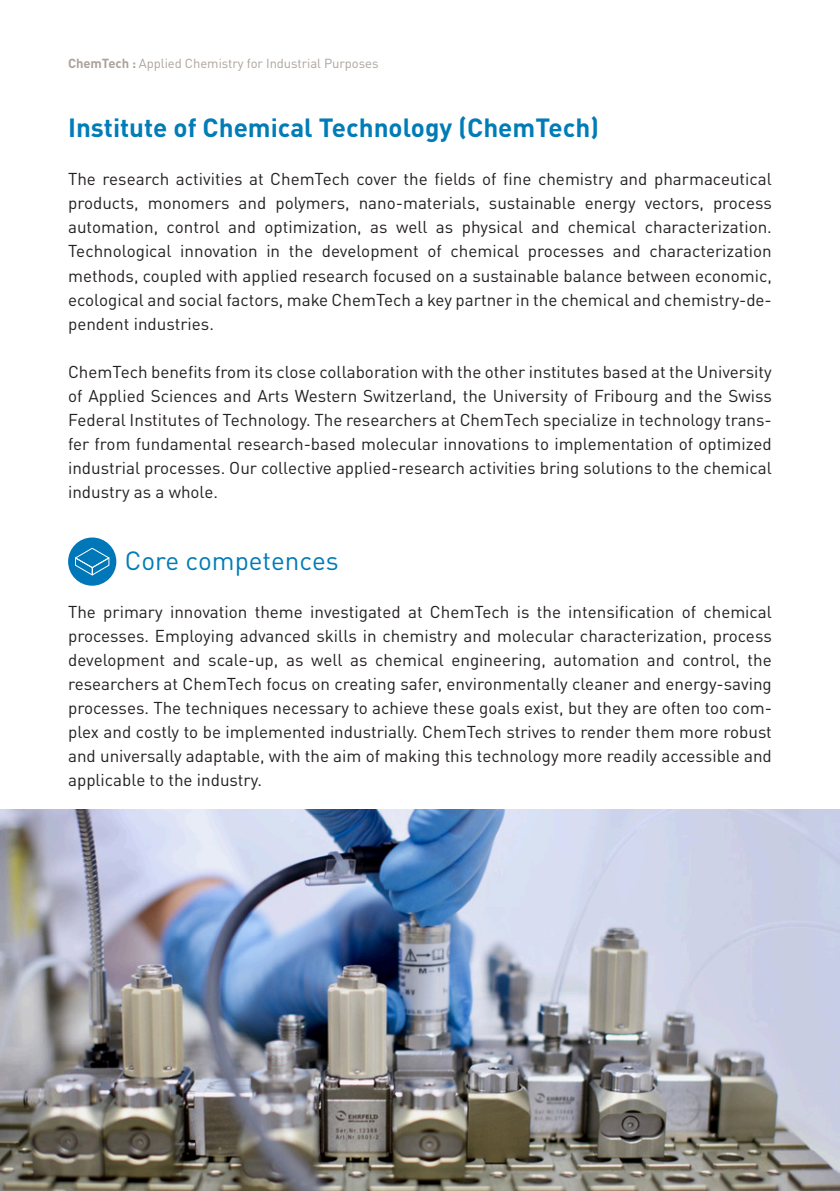
<style>
.page{position:relative;width:840px;height:1191px;background:#fff}
.page>*{position:absolute;margin:0;border:0;box-sizing:border-box;transform-origin:0 0}
.t1{font:700 26px "DINOT";color:#007cb7}
.t2{font:26px "DINOT";color:#007cb7}
.t3{font:17px/24px "DINOT";color:#231f20;text-align:justify}
.t4{font:13px "DINOT";letter-spacing:-.005em;color:#aba39b}
.s1{font-weight:700}
</style>
<div class="page">
<div style="left:68px;top:537px;width:48px;height:48px;background:#0077b8;border-radius:50%"></div>
<svg style="left:75px;top:547px;width:35px;height:29px"></svg>
<img style="left:0;top:809px;width:839px;height:382px">
<p class="t4" style="left:68px;top:53px;width:312px"><span class="s1">ChemTech :</span> Applied Chemistry for Industrial Purposes</p>
<h1 class="t1" style="left:68px;top:108px;width:532px">Institute of Chemical Technology (ChemTech)</h1>
<p class="t3" style="left:68px;top:166px;width:705px">The research activities at ChemTech cover the fields of fine chemistry and pharmaceutical products, monomers and polymers, nano-materials, sustainable energy vectors, process automation, control and optimization, as well as physical and chemical characterization.<br>Technological innovation in the development of chemical processes and characterization methods, coupled with applied research focused on a sustainable balance between economic, ecological and social factors, make ChemTech a key partner in the chemical and chemistry-de&shy;pendent industries.</p>
<p class="t3" style="left:68px;top:358px;width:705px">ChemTech benefits from its close collaboration with the other institutes based at the University of Applied Sciences and Arts Western Switzerland, the University of Fribourg and the Swiss Federal Institutes of Technology. The researchers at ChemTech specialize in technology trans&shy;fer from fundamental research-based molecular innovations to implementation of optimized industrial processes. Our collective applied-research activities bring solutions to the chemical industry as a whole.</p>
<h1 class="t2" style="left:125px;top:540px;width:215px">Core competences</h1>
<p class="t3" style="left:68px;top:598px;width:705px">The primary innovation theme investigated at ChemTech is the intensification of chemical processes. Employing advanced skills in chemistry and molecular characterization, process development and scale-up, as well as chemical engineering, automation and control, the researchers at ChemTech focus on creating safer, environmentally cleaner and energy-saving processes. The techniques necessary to achieve these goals exist, but they are often too com&shy;plex and costly to be implemented industrially. ChemTech strives to render them more robust and universally adaptable, with the aim of making this technology more readily accessible and applicable to the industry.</p>
</div>
